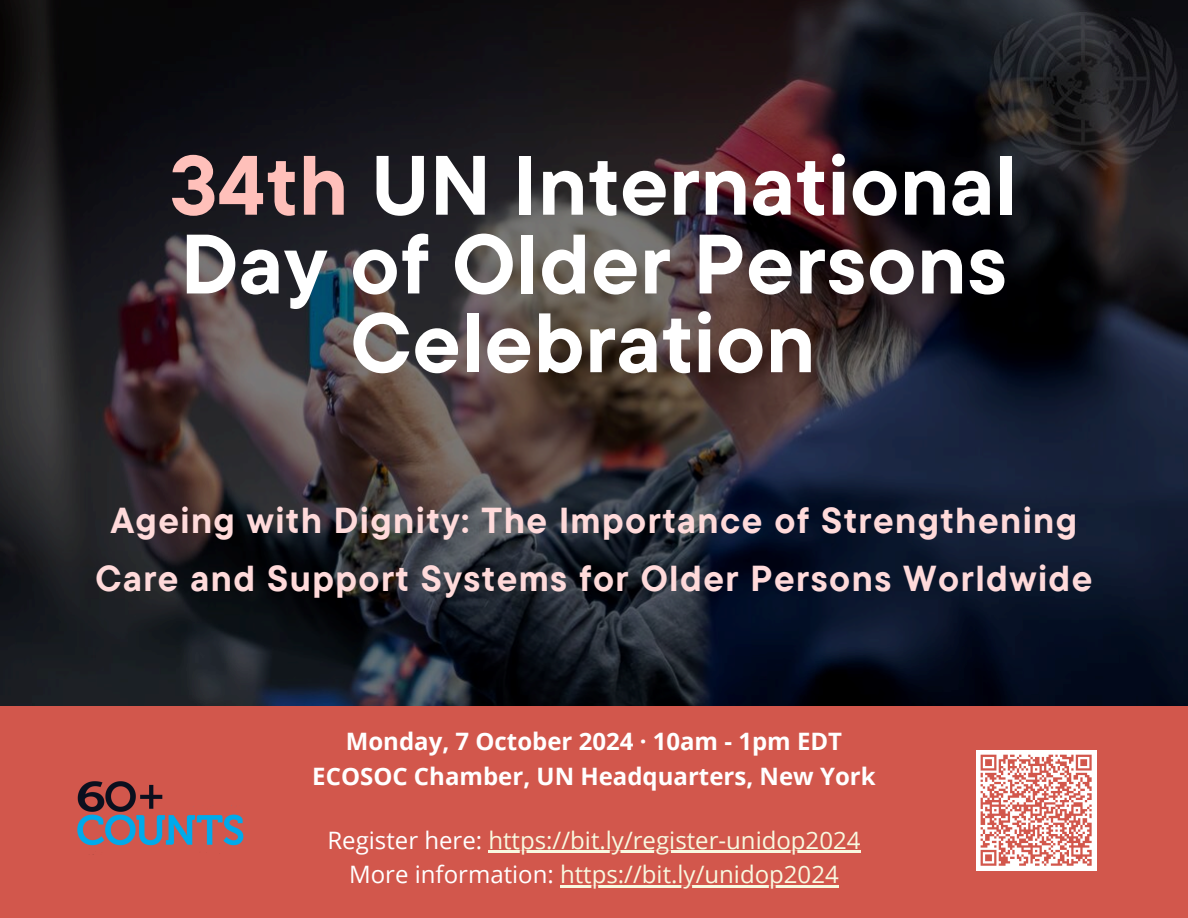
<style>
.page{position:relative;width:1188px;height:918px;background:#fff}
.page>*{position:absolute;margin:0;border:0;box-sizing:border-box;transform-origin:0 0}
.t1{font:700 84px/78.8px "TT Commons Pro";letter-spacing:.01em;color:#fff;text-align:center}
.t2{font:700 36px/57.3px "TT Commons Pro";letter-spacing:.04em;color:#ffdada;text-align:center}
.t3{font:24px "Open Sans";color:#f8f9e0}
.t4{font:700 24px/34.8px "Open Sans";color:#fff;text-align:center}
.s1{color:#ffc0ba}
.s2{color:#fff}
</style>
<div class="page">
<div style="left:0;top:706px;width:1188px;height:212px;background:#d2574c"></div>
<img style="left:0;top:0;width:1188px;height:705px">
<img style="left:77px;top:781px;width:167px;height:74px">
<hr style="left:488px;top:851px;width:373px;height:2px;background:#f8f9e0">
<hr style="left:560px;top:886px;width:279px;height:2px;background:#f8f9e0">
<div style="left:976px;top:750px;width:120px;height:120px;background:#fff"></div>
<svg style="left:980px;top:754px;width:112px;height:112px"></svg>
<h2 class="t1" style="left:171px;top:144px;width:848px"><span class="s1">34th</span> UN International<br>Day of Older Persons<br>Celebration</h2>
<p class="t2" style="left:95px;top:491px;width:999px">Ageing with Dignity: The Importance of Strengthening<br>Care and Support Systems for Older Persons Worldwide</p>
<h1 class="t4" style="left:312px;top:723px;width:565px">Monday, 7 October 2024 · 10am - 1pm EDT<br>ECOSOC Chamber, UN Headquarters, New York</h1>
<h3 class="t3" style="left:327px;top:823px;width:535px"><span class="s2">Register here:</span> https://bit.ly/register-unidop2024</h3>
<p class="t3" style="left:349px;top:858px;width:491px"><span class="s2">More information:</span> https://bit.ly/unidop2024</p>
</div>
